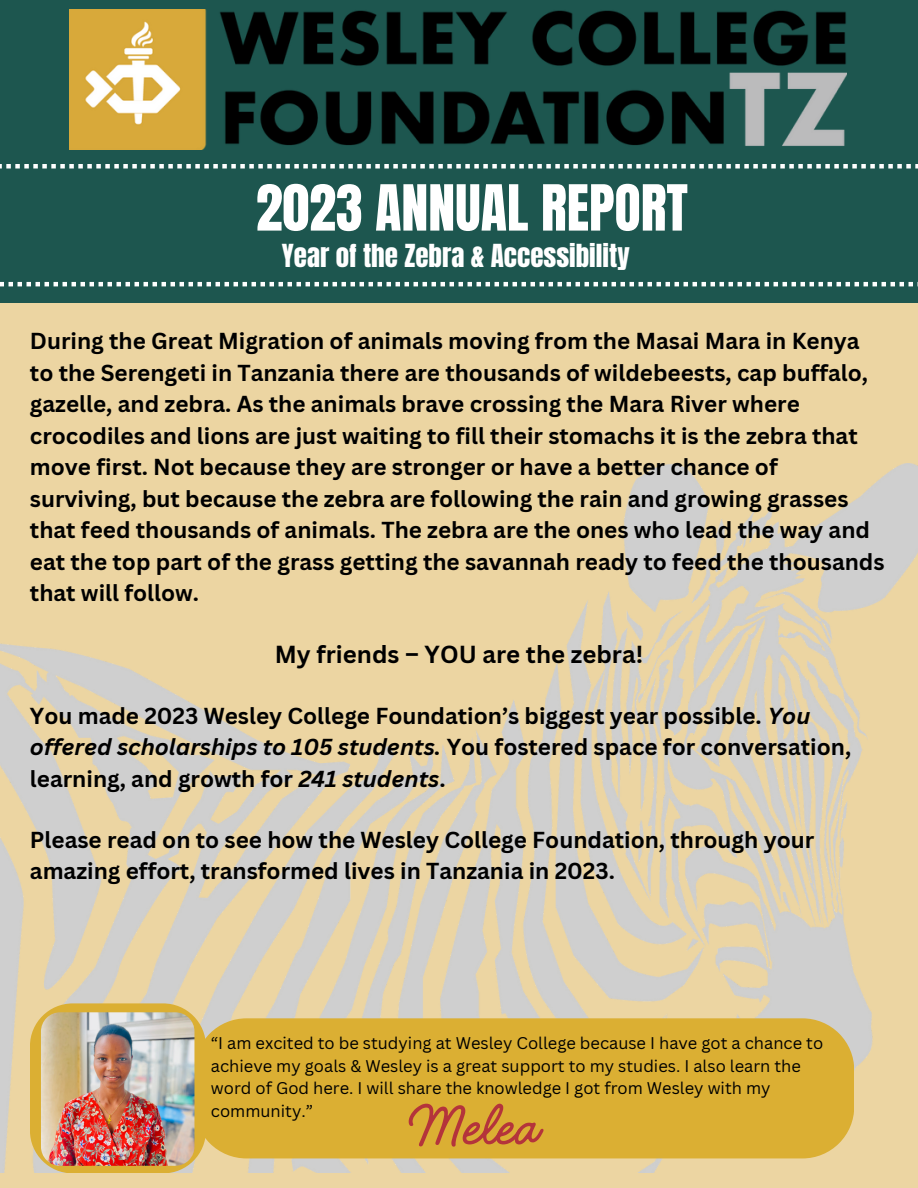
<style>
.page{position:relative;width:918px;height:1188px;background:#ecd5a2}
.page>*{position:absolute;margin:0;border:0;box-sizing:border-box;transform-origin:0 0}
.t1{font:66px "Handelson Three";color:#b4343b}
.t2{font:54px "Anton";color:#fff}
.t3{font:27px "Anton";color:#fff}
.t4{font:700 24px "Canva Sans";color:#000}
.t5{font:700 22.5px/31.5px "Canva Sans";color:#000}
.t6{font:16.5px/22.5px "Canva Sans";color:#000}
.s1{font-style:italic}
</style>
<div class="page">
<div style="left:0;top:0;width:918px;height:303px;background:#1d564f"></div>
<svg style="left:0;top:282px;width:918px;height:4px"></svg>
<img style="left:0;top:463px;width:918px;height:710px">
<img style="left:69px;top:10px;width:778px;height:139px">
<svg style="left:0;top:164px;width:918px;height:4px"></svg>
<div style="left:196px;top:1018px;width:658px;height:140px;background:#dbaf33"></div>
<div style="left:30px;top:1003px;width:176px;height:170px;background:#dbaf33;border-radius:43px"></div>
<img style="left:41px;top:1012px;width:153px;height:154px">
<h4 class="t2" style="left:256px;top:169px;width:434px">2023 ANNUAL REPORT</h4>
<p class="t3" style="left:282px;top:237px;width:349px">Year of the Zebra &amp; Accessibility</p>
<h3 class="t5" style="left:30px;top:325px;width:856px">During the Great Migration of animals moving from the Masai Mara in Kenya to the Serengeti in Tanzania there are thousands of wildebeests, cap buffalo, gazelle, and zebra. As the animals brave crossing the Mara River where crocodiles and lions are just waiting to fill their stomachs it is the zebra that move first. Not because they are stronger or have a better chance of surviving, but because the zebra are following the rain and growing grasses that feed thousands of animals. The zebra are the ones who lead the way and eat the top part of the grass getting the savannah ready to feed the thousands that will follow.</h3>
<h4 class="t4" style="left:275px;top:638px;width:370px">My friends – YOU are the zebra!</h4>
<h4 class="t5" style="left:30px;top:700px;width:823px">You made 2023 Wesley College Foundation’s biggest year possible. <span class="s1">You offered scholarships to 105 students.</span> You fostered space for conversation, learning, and growth for <span class="s1">241 students</span>.</h4>
<h4 class="t5" style="left:30px;top:823px;width:786px">Please read on to see how the Wesley College Foundation, through your amazing effort, transformed lives in Tanzania in 2023.</h4>
<p class="t6" style="left:211px;top:1031px;width:614px">“I am excited to be studying at Wesley College because I have got a chance to achieve my goals &amp; Wesley is a great support to my studies. I also learn the word of God here. I will share the knowledge I got from Wesley with my community.”</p>
<h1 class="t1" style="left:405px;top:1091px;width:132px">Melea</h1>
</div>
